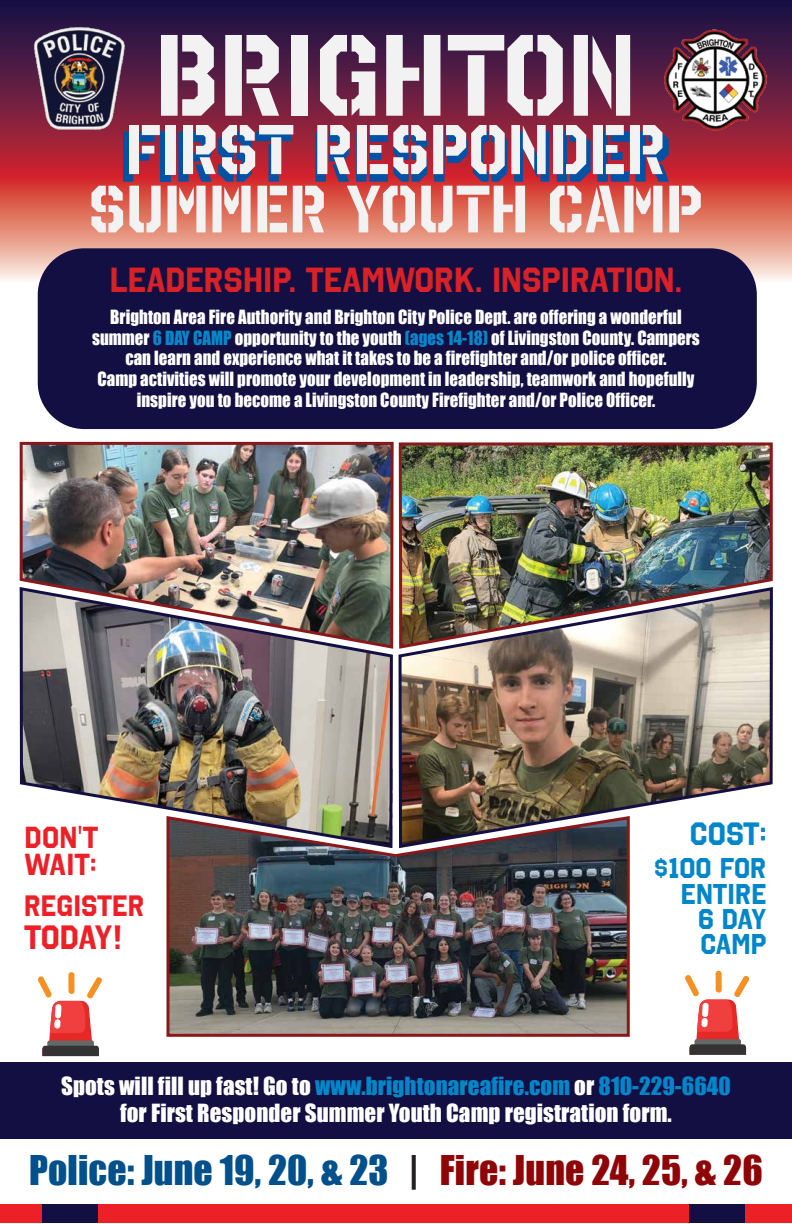
<style>
.page{position:relative;width:792px;height:1224px;background:#fff}
.page>*{position:absolute;margin:0;border:0;box-sizing:border-box;transform-origin:0 0}
.t1{font:700 115.4px "Octin Stencil Rg";color:#f2f2f3}
.t2{font:700 71.7px "Octin Stencil Rg";color:#0052a4}
.t3{font:700 70.2px "Octin Stencil Rg";color:#f2f2f3}
.t4{font:700 66.8px "Octin Stencil Rg";color:#f2f2f3}
.t5{font:37.7px "Impact";letter-spacing:.005em;color:#00508b}
.t6{font:700 34.8px "Octin College Rg";color:#da2128}
.t7{font:700 33.7px "Octin College Rg";letter-spacing:-.02em;color:#ed2027}
.t8{font:700 32.2px "Octin College Rg";color:#0086c9}
.t9{font:700 30.4px/27.1px "Octin College Rg";letter-spacing:.005em;color:#ed2027}
.t10{font:700 29.4px "Octin College Rg";letter-spacing:.005em;color:#ed2027}
.t11{font:700 28.5px/25.3px "Octin College Rg";color:#0086c9;text-align:right}
.t12{font:23px/27px "Impact";letter-spacing:.005em;color:#fff;text-align:center}
.t13{font:18px/20.9px "Impact";letter-spacing:.005em;color:#fff;text-align:center;scale:.94 1}
.s1{color:#0786c8}
.s2{color:#0086c9}
.s3{color:#231f20}
.s4{color:#8f0507}
</style>
<div class="page">
<svg style="left:0;top:0;width:792px;height:430px;background:#a04957"></svg>
<div style="left:38px;top:248px;width:719px;height:181px;background:#130f43;border-radius:47px"></div>
<img style="left:642px;top:13px;width:137px;height:130px">
<img style="left:11px;top:4px;width:143px;height:144px">
<div style="left:0;top:1204px;width:792px;height:19px;background:#ed2027"></div>
<div style="left:42px;top:1204px;width:56px;height:19px;background:#130f43"></div>
<div style="left:689px;top:1204px;width:56px;height:19px;background:#130f43"></div>
<div style="left:0;top:1062px;width:792px;height:76px;background:#130f43"></div>
<svg style="left:38px;top:972px;width:64px;height:84px"></svg>
<svg style="left:685px;top:970px;width:65px;height:85px"></svg>
<img style="left:398px;top:651px;width:375px;height:163px">
<img style="left:19px;top:441px;width:375px;height:144px">
<img style="left:398px;top:442px;width:375px;height:209px">
<img style="left:19px;top:585px;width:375px;height:229px">
<img style="left:166px;top:814px;width:464px;height:223px">
<h1 class="t1" style="left:155px;top:10px;width:483px">BRIGHTON</h1>
<h3 class="t3" style="left:125px;top:110px;width:542px">FIRST RESPONDER</h3>
<h3 class="t4" style="left:89px;top:171px;width:616px">SUMMER YOUTH CAMP</h3>
<h2 class="t2" style="left:119px;top:116px;width:554px">FIRST RESPONDER</h2>
<h3 class="t6" style="left:110px;top:260px;width:574px">LEADERSHIP. TEAMWORK. INSPIRATION.</h3>
<p class="t13" style="left:92px;top:306px;width:648px">Brighton Area Fire Authority and Brighton City Police Dept. are offering a wonderful summer <span class="s1">6 DAY CAMP</span> opportunity to the youth <span class="s1">(ages 14-18)</span> of Livingston County. Campers can learn and experience what it takes to be a firefighter and/or police officer.<br>Camp activities will promote your development in leadership, teamwork and hopefully inspire you to become a Livingston County Firefighter and/or Police Officer.</p>
<h3 class="t9" style="left:25px;top:824px;width:75px">DON'T<br>WAIT:</h3>
<h3 class="t10" style="left:24px;top:889px;width:122px">REGISTER</h3>
<h3 class="t7" style="left:24px;top:918px;width:100px">TODAY!</h3>
<h3 class="t8" style="left:690px;top:816px;width:78px">COST:</h3>
<h3 class="t11" style="left:654px;top:856px;width:114px">$100 FOR<br>ENTIRE<br>6 DAY<br>CAMP</h3>
<p class="t12" style="left:61px;top:1072px;width:671px">Spots will fill up fast! Go to <span class="s2">www.brightonareafire.com</span> or <span class="s2">810-229-6640 </span>for First Responder Summer Youth Camp registration form.</p>
<h3 class="t5" style="left:29px;top:1141px;width:735px">Police: June 19, 20, &amp; 23 <span class="s3">|</span> <span class="s4">Fire: June 24, 25, &amp; 26</span></h3>
</div>
